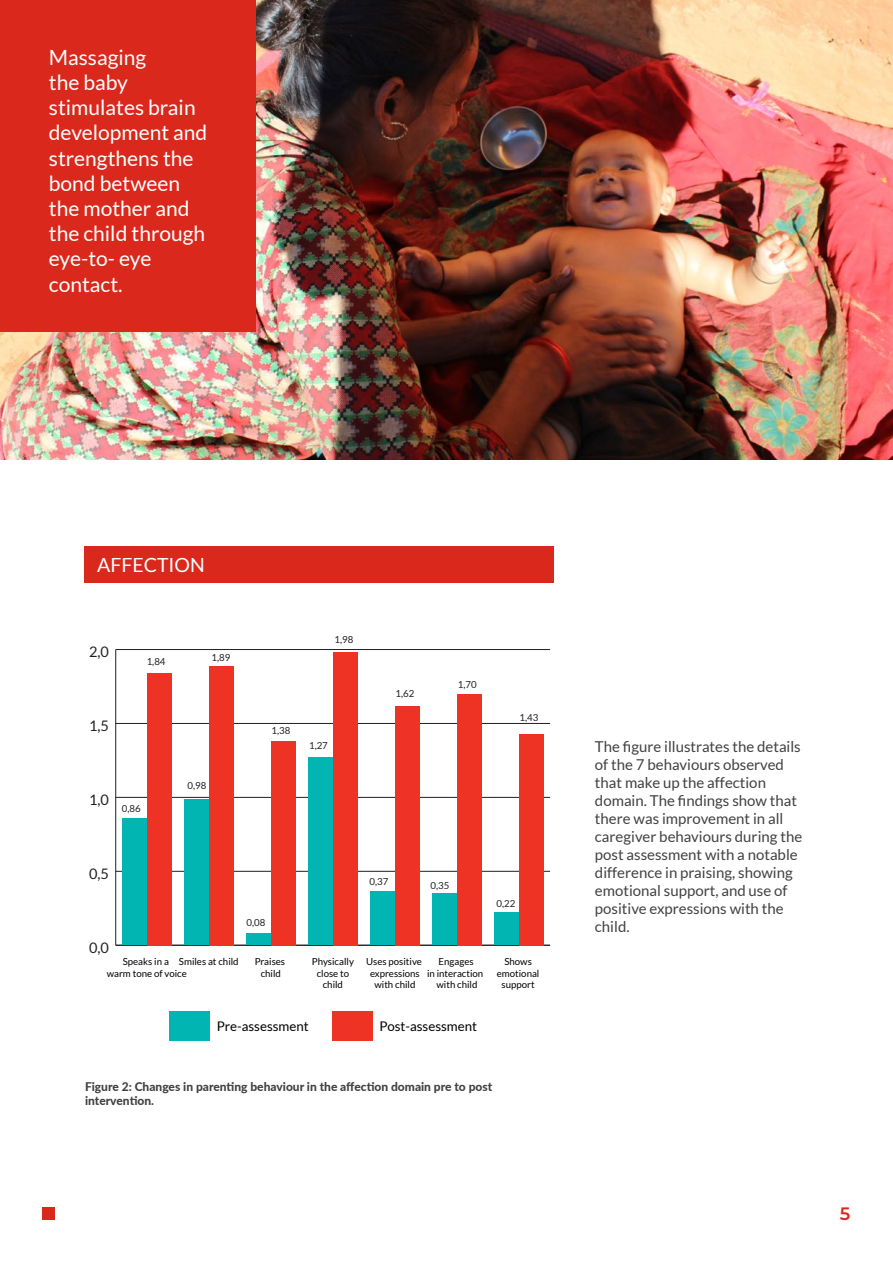
<style>
.page{position:relative;width:893px;height:1263px;background:#fff}
.page>*{position:absolute;margin:0;border:0;box-sizing:border-box;transform-origin:0 0}
.Leipäteksti{font:21px/25.2px "Lato";color:#fff}
.t1{font:19.5px "Lato";color:#fff}
.t2{font:600 18px "Montserrat";color:#da291c}
.Leipäteksti-2{font:15px/18px "Lato";color:#414142}
.t3{font:14.55px "Lato";color:#231f20}
.t4{font:13.35px "Lato";color:#000}
.Leipäteksti-3{font:800 12px/14.4px "Lato";color:#414142}
.t5{font:9.6px/11.6px "Lato";color:#000;text-align:center}
.t6{font:9.6px "Lato";color:#231f20}
</style>
<div class="page">
<div style="left:43px;top:1207px;width:12px;height:13px;background:#da291c"></div>
<img style="left:0;top:0;width:893px;height:459px">
<div style="left:0;top:0;width:255px;height:332px;background:#da291c"></div>
<hr style="left:115px;top:649px;width:1px;height:296px;background:#231f20">
<hr style="left:116px;top:945px;width:434px;height:1px;background:#231f20">
<hr style="left:116px;top:871px;width:434px;height:1px;background:#231f20">
<hr style="left:116px;top:797px;width:434px;height:1px;background:#231f20">
<hr style="left:116px;top:723px;width:434px;height:1px;background:#231f20">
<hr style="left:116px;top:649px;width:434px;height:1px;background:#231f20">
<div style="left:169px;top:1011px;width:41px;height:29px;background:#00b5b2"></div>
<div style="left:122px;top:818px;width:25px;height:127px;background:#00b5b2"></div>
<div style="left:184px;top:800px;width:25px;height:145px;background:#00b5b2"></div>
<div style="left:246px;top:933px;width:25px;height:12px;background:#00b5b2"></div>
<div style="left:308px;top:757px;width:25px;height:188px;background:#00b5b2"></div>
<div style="left:370px;top:891px;width:25px;height:54px;background:#00b5b2"></div>
<div style="left:432px;top:893px;width:25px;height:52px;background:#00b5b2"></div>
<div style="left:494px;top:912px;width:25px;height:33px;background:#00b5b2"></div>
<div style="left:332px;top:1011px;width:40px;height:30px;background:#ee3224"></div>
<div style="left:147px;top:673px;width:25px;height:272px;background:#ee3224"></div>
<div style="left:209px;top:666px;width:25px;height:279px;background:#ee3224"></div>
<div style="left:271px;top:741px;width:25px;height:204px;background:#ee3224"></div>
<div style="left:333px;top:652px;width:25px;height:293px;background:#ee3224"></div>
<div style="left:395px;top:706px;width:25px;height:239px;background:#ee3224"></div>
<div style="left:457px;top:694px;width:25px;height:251px;background:#ee3224"></div>
<div style="left:519px;top:734px;width:25px;height:211px;background:#ee3224"></div>
<div style="left:84px;top:546px;width:469px;height:37px;background:#da291c"></div>
<p class="Leipäteksti" style="left:49px;top:44px;width:160px">Massaging<br>the baby stimulates brain development and strengthens the bond between the mother and the child through eye-to- eye contact.</p>
<p class="t1" style="left:97px;top:554px;width:109px">AFFECTION</p>
<p class="t3" style="left:89px;top:644px;width:21px">2,0</p>
<p class="t3" style="left:89px;top:718px;width:21px">1,5</p>
<p class="t6" style="left:147px;top:656px;width:20px">1,84</p>
<p class="t3" style="left:89px;top:792px;width:21px">1,0</p>
<p class="t6" style="left:122px;top:803px;width:20px">0,86</p>
<p class="t6" style="left:212px;top:652px;width:20px">1,89</p>
<p class="t6" style="left:187px;top:780px;width:20px">0,98</p>
<p class="t6" style="left:334px;top:634px;width:20px">1,98</p>
<p class="t6" style="left:272px;top:725px;width:20px">1,38</p>
<p class="t6" style="left:309px;top:740px;width:20px">1,27</p>
<p class="t6" style="left:396px;top:688px;width:20px">1,62</p>
<p class="t6" style="left:458px;top:679px;width:20px">1,70</p>
<p class="t6" style="left:519px;top:713px;width:20px">1,43</p>
<p class="t3" style="left:89px;top:865px;width:21px">0,5</p>
<p class="t3" style="left:89px;top:939px;width:21px">0,0</p>
<p class="t5" style="left:107px;top:956px;width:133px;text-align:left;text-indent:16px">Speaks in a Smiles at child warm tone of voice</p>
<p class="t6" style="left:247px;top:917px;width:20px">0,08</p>
<p class="t5" style="left:255px;top:956px;width:32px">Praises child</p>
<p class="t6" style="left:369px;top:876px;width:20px">0,37</p>
<p class="t6" style="left:431px;top:880px;width:20px">0,35</p>
<p class="t5" style="left:312px;top:956px;width:44px">Physically close to child</p>
<p class="t5" style="left:366px;top:956px;width:57px">Uses positive expressions with child</p>
<p class="t5" style="left:427px;top:956px;width:58px">Engages<br>in interaction with child</p>
<p class="t4" style="left:217px;top:1018px;width:94px">Pre-assessment</p>
<p class="t4" style="left:379px;top:1018px;width:99px">Post-assessment</p>
<p class="t6" style="left:496px;top:898px;width:20px">0,22</p>
<p class="t5" style="left:497px;top:956px;width:44px">Shows emotional support</p>
<p class="Leipäteksti-3" style="left:85px;top:1078px;width:409px">Figure 2: Changes in parenting behaviour in the affection domain pre to post intervention.</p>
<p class="Leipäteksti-2" style="left:595px;top:737px;width:209px">The figure illustrates the details of the 7 behaviours observed that make up the affection domain. The findings show that there was improvement in all caregiver behaviours during the post assessment with a notable difference in praising, showing emotional support, and use of positive expressions with the child.</p>
<p class="t2" style="left:840px;top:1200px;width:12px">5</p>
</div>
